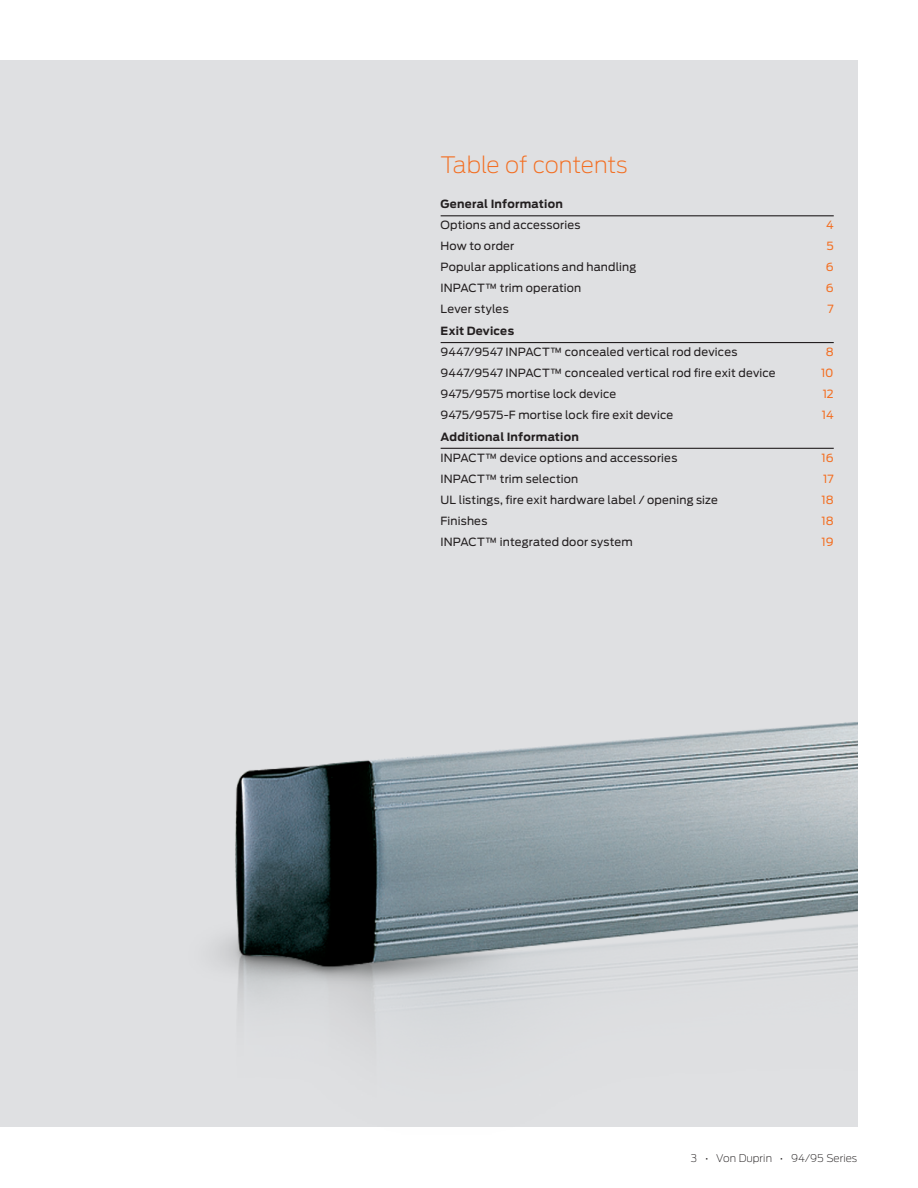
<style>
.page{position:relative;width:918px;height:1188px;background:#fff}
.page>*{position:absolute;margin:0;border:0;box-sizing:border-box;transform-origin:0 0}
.Section_subhead_15_18pt{font:200 22.5px "Antenna";color:#f36e21}
.t1{font:11.25px "Antenna";letter-spacing:.015em;color:#231f20}
.t2{font:700 11.25px "Antenna";letter-spacing:.02em;color:#231f20}
.t3{font:11.25px "Antenna";letter-spacing:-.015em;color:#f36e21}
.t4{font:200 10.5px "Antenna";letter-spacing:.005em;color:#231f20}
</style>
<div class="page">
<div style="left:0;top:61px;width:857px;height:1066px;background:#dfe0e2"></div>
<img style="left:218px;top:722px;width:639px;height:308px">
<hr style="left:441px;top:215px;width:393px;height:1px;background:#231f20">
<hr style="left:441px;top:342px;width:393px;height:1px;background:#231f20">
<hr style="left:441px;top:448px;width:393px;height:1px;background:#231f20">
<p class="Section_subhead_15_18pt" style="left:441px;top:151px;width:189px">Table of contents</p>
<p class="t2" style="left:441px;top:197px;width:124px">General Information</p>
<p class="t1" style="left:441px;top:218px;width:142px">Options and accessories</p>
<p class="t3" style="left:826px;top:218px;width:9px">4</p>
<p class="t1" style="left:441px;top:239px;width:75px">How to order</p>
<p class="t3" style="left:826px;top:239px;width:9px">5</p>
<p class="t1" style="left:441px;top:260px;width:197px">Popular applications and handling</p>
<p class="t3" style="left:826px;top:260px;width:9px">6</p>
<p class="t1" style="left:441px;top:281px;width:142px">INPACT™ trim operation</p>
<p class="t3" style="left:826px;top:281px;width:9px">6</p>
<p class="t1" style="left:441px;top:302px;width:70px">Lever styles</p>
<p class="t3" style="left:827px;top:302px;width:8px">7</p>
<p class="t2" style="left:441px;top:323px;width:75px">Exit Devices</p>
<p class="t1" style="left:441px;top:345px;width:298px">9447/9547 INPACT™ concealed vertical rod devices</p>
<p class="t3" style="left:826px;top:345px;width:9px">8</p>
<p class="t1" style="left:441px;top:366px;width:337px">9447/9547 INPACT™ concealed vertical rod fire exit device</p>
<p class="t3" style="left:821px;top:366px;width:14px">10</p>
<p class="t1" style="left:441px;top:387px;width:177px">9475/9575 mortise lock device</p>
<p class="t3" style="left:823px;top:387px;width:12px">12</p>
<p class="t1" style="left:441px;top:408px;width:234px">9475/9575-F mortise lock fire exit device</p>
<p class="t3" style="left:822px;top:408px;width:13px">14</p>
<p class="t2" style="left:441px;top:429px;width:140px">Additional Information</p>
<p class="t1" style="left:441px;top:450px;width:238px">INPACT™ device options and accessories</p>
<p class="t3" style="left:822px;top:450px;width:14px">16</p>
<p class="t1" style="left:441px;top:471px;width:139px">INPACT™ trim selection</p>
<p class="t3" style="left:823px;top:471px;width:12px">17</p>
<p class="t1" style="left:441px;top:492px;width:279px">UL listings, fire exit hardware label / opening size</p>
<p class="t3" style="left:822px;top:492px;width:14px">18</p>
<p class="t1" style="left:441px;top:513px;width:48px">Finishes</p>
<p class="t3" style="left:822px;top:513px;width:14px">18</p>
<p class="t1" style="left:441px;top:534px;width:194px">INPACT™ integrated door system</p>
<p class="t3" style="left:822px;top:534px;width:13px">19</p>
<p class="t4" style="left:691px;top:1151px;width:168px">3 • Von Duprin • 94/95 Series</p>
</div>
